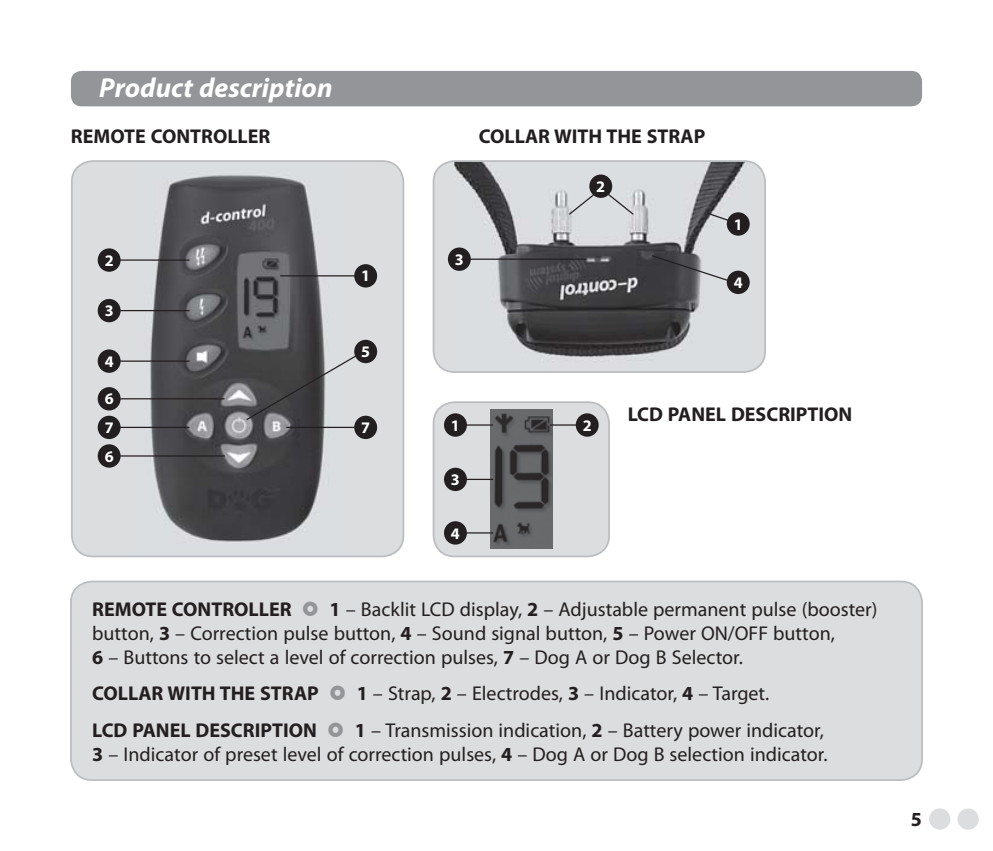
<style>
.page{position:relative;width:993px;height:851px;background:#fff}
.page>*{position:absolute;margin:0;border:0;box-sizing:border-box;transform-origin:0 0}
.t1{font:italic 700 27.5px "Myriad Pro";color:#fff}
.t2{font:20px/24px "Myriad Pro";color:#231f20}
.t3{font:700 20px "Myriad Pro";color:#231f20}
.t4{font:700 16.25px/28.5px "Myriad Pro";color:#fff;text-align:justify}
.s1{font-weight:700}
</style>
<div class="page">
<div style="left:71px;top:71px;width:850px;height:35px;background:#939598;border-radius:11px"></div>
<div style="left:71px;top:581px;width:850px;height:199px;background:#dcddde;border-radius:21px"></div>
<div style="left:70px;top:580px;width:852px;height:200px;border:2px solid #bbbdc0;border-radius:21px"></div>
<div style="left:928px;top:808px;width:22px;height:21px;background:#dcddde;border-radius:50%"></div>
<div style="left:957px;top:808px;width:21px;height:21px;background:#dcddde;border-radius:50%"></div>
<div style="left:72px;top:161px;width:331px;height:395px;background:#dcddde;border-radius:21px"></div>
<img style="left:136px;top:175px;width:203px;height:367px">
<div style="left:71px;top:160px;width:333px;height:397px;border:2px solid #bbbdc0;border-radius:21px"></div>
<div style="left:433px;top:161px;width:331px;height:211px;background:#dcddde;border-radius:21px"></div>
<img style="left:454px;top:163px;width:296px;height:198px">
<div style="left:432px;top:160px;width:333px;height:213px;border:2px solid #bbbdc0;border-radius:21px"></div>
<hr style="left:111px;top:259px;width:78px;height:2px;background:#231f20">
<hr style="left:280px;top:275px;width:78px;height:1px;background:#231f20">
<hr style="left:286px;top:426px;width:72px;height:2px;background:#231f20">
<svg style="left:245px;top:352px;width:115px;height:69px"></svg>
<hr style="left:111px;top:310px;width:78px;height:1px;background:#231f20">
<hr style="left:111px;top:360px;width:78px;height:2px;background:#231f20">
<hr style="left:111px;top:398px;width:113px;height:1px;background:#231f20">
<hr style="left:111px;top:426px;width:78px;height:2px;background:#231f20">
<hr style="left:111px;top:455px;width:114px;height:1px;background:#231f20">
<div style="left:98px;top:248px;width:23px;height:24px;background:#231f20;border-radius:50%"></div>
<div style="left:354px;top:264px;width:23px;height:23px;background:#231f20;border-radius:50%"></div>
<div style="left:354px;top:415px;width:23px;height:24px;background:#231f20;border-radius:50%"></div>
<div style="left:354px;top:340px;width:23px;height:23px;background:#231f20;border-radius:50%"></div>
<div style="left:98px;top:299px;width:23px;height:23px;background:#231f20;border-radius:50%"></div>
<div style="left:98px;top:349px;width:23px;height:24px;background:#231f20;border-radius:50%"></div>
<div style="left:98px;top:387px;width:23px;height:23px;background:#231f20;border-radius:50%"></div>
<div style="left:98px;top:415px;width:23px;height:24px;background:#231f20;border-radius:50%"></div>
<div style="left:98px;top:444px;width:23px;height:23px;background:#231f20;border-radius:50%"></div>
<svg style="left:705px;top:211px;width:27px;height:12px"></svg>
<svg style="left:567px;top:192px;width:29px;height:24px"></svg>
<svg style="left:605px;top:192px;width:29px;height:24px"></svg>
<div style="left:726px;top:212px;width:23px;height:24px;background:#231f20;border-radius:50%"></div>
<div style="left:589px;top:174px;width:23px;height:24px;background:#231f20;border-radius:50%"></div>
<hr style="left:461px;top:258px;width:125px;height:2px;background:#231f20">
<div style="left:448px;top:247px;width:22px;height:24px;background:#231f20;border-radius:50%"></div>
<svg style="left:650px;top:254px;width:80px;height:28px"></svg>
<div style="left:726px;top:270px;width:23px;height:24px;background:#231f20;border-radius:50%"></div>
<div style="left:433px;top:402px;width:176px;height:154px;background:#dcddde;border-radius:21px"></div>
<img style="left:490px;top:409px;width:62px;height:140px">
<div style="left:432px;top:401px;width:177px;height:156px;border:2px solid #bbbdc0;border-radius:21px"></div>
<hr style="left:457px;top:424px;width:36px;height:1px;background:#231f20">
<svg style="left:549px;top:424px;width:26px;height:1px"></svg>
<hr style="left:457px;top:478px;width:36px;height:2px;background:#231f20">
<hr style="left:457px;top:532px;width:36px;height:1px;background:#231f20">
<div style="left:444px;top:413px;width:23px;height:23px;background:#231f20;border-radius:50%"></div>
<div style="left:575px;top:413px;width:23px;height:23px;background:#231f20;border-radius:50%"></div>
<div style="left:444px;top:467px;width:23px;height:24px;background:#231f20;border-radius:50%"></div>
<div style="left:444px;top:521px;width:23px;height:23px;background:#231f20;border-radius:50%"></div>
<h1 class="t1" style="left:99px;top:78px;width:235px">Product description</h1>
<p class="t3" style="left:71px;top:128px;width:201px">REMOTE CONTROLLER</p>
<p class="t3" style="left:478px;top:128px;width:228px">COLLAR WITH THE STRAP</p>
<p class="t4" style="left:105px;top:247px;width:10px">2</p>
<p class="t4" style="left:105px;top:298px;width:10px">3</p>
<p class="t4" style="left:105px;top:348px;width:10px">4</p>
<p class="t4" style="left:105px;top:386px;width:10px">6<br>7<br>6</p>
<p class="t4" style="left:361px;top:263px;width:10px">1</p>
<p class="t4" style="left:361px;top:339px;width:10px">5</p>
<p class="t4" style="left:361px;top:415px;width:10px">7</p>
<p class="t4" style="left:454px;top:246px;width:10px">3</p>
<p class="t4" style="left:596px;top:174px;width:10px">2</p>
<p class="t4" style="left:733px;top:211px;width:10px">1</p>
<p class="t4" style="left:733px;top:270px;width:10px">4</p>
<p class="t4" style="left:451px;top:412px;width:10px">1</p>
<p class="t4" style="left:582px;top:412px;width:10px">2</p>
<p class="t4" style="left:451px;top:467px;width:10px">3</p>
<p class="t4" style="left:451px;top:520px;width:10px">4</p>
<p class="t3" style="left:627px;top:406px;width:226px">LCD PANEL DESCRIPTION</p>
<p class="t2" style="left:92px;top:598px;width:786px;text-indent:237px"><span class="s1">1</span> – Backlit LCD display, <span class="s1">2</span> – Adjustable permanent pulse (booster) button, <span class="s1">3</span> – Correction pulse button, <span class="s1">4</span> – Sound signal button, <span class="s1">5</span> – Power ON/OFF button,<br><span class="s1">6</span> – Buttons to select a level of correction pulses, <span class="s1">7</span> – Dog A or Dog B Selector.</p>
<p class="t3" style="left:92px;top:685px;width:228px">COLLAR WITH THE STRAP</p>
<p class="t2" style="left:356px;top:683px;width:414px"><span class="s1">1</span> – Strap, <span class="s1">2</span> – Electrodes, <span class="s1">3</span> – Indicator, <span class="s1">4</span> – Target.</p>
<p class="t3" style="left:92px;top:722px;width:226px">LCD PANEL DESCRIPTION</p>
<p class="t3" style="left:92px;top:601px;width:201px">REMOTE CONTROLLER</p>
<p class="t2" style="left:92px;top:719px;width:736px;text-align:right"><span class="s1">1</span> – Transmission indication, <span class="s1">2</span> – Battery power indicator,<br><span class="s1">3</span> – Indicator of preset level of correction pulses, <span class="s1">4</span> – Dog A or Dog B selection indicator.</p>
<p class="t3" style="left:910px;top:811px;width:13px">5</p>
</div>
